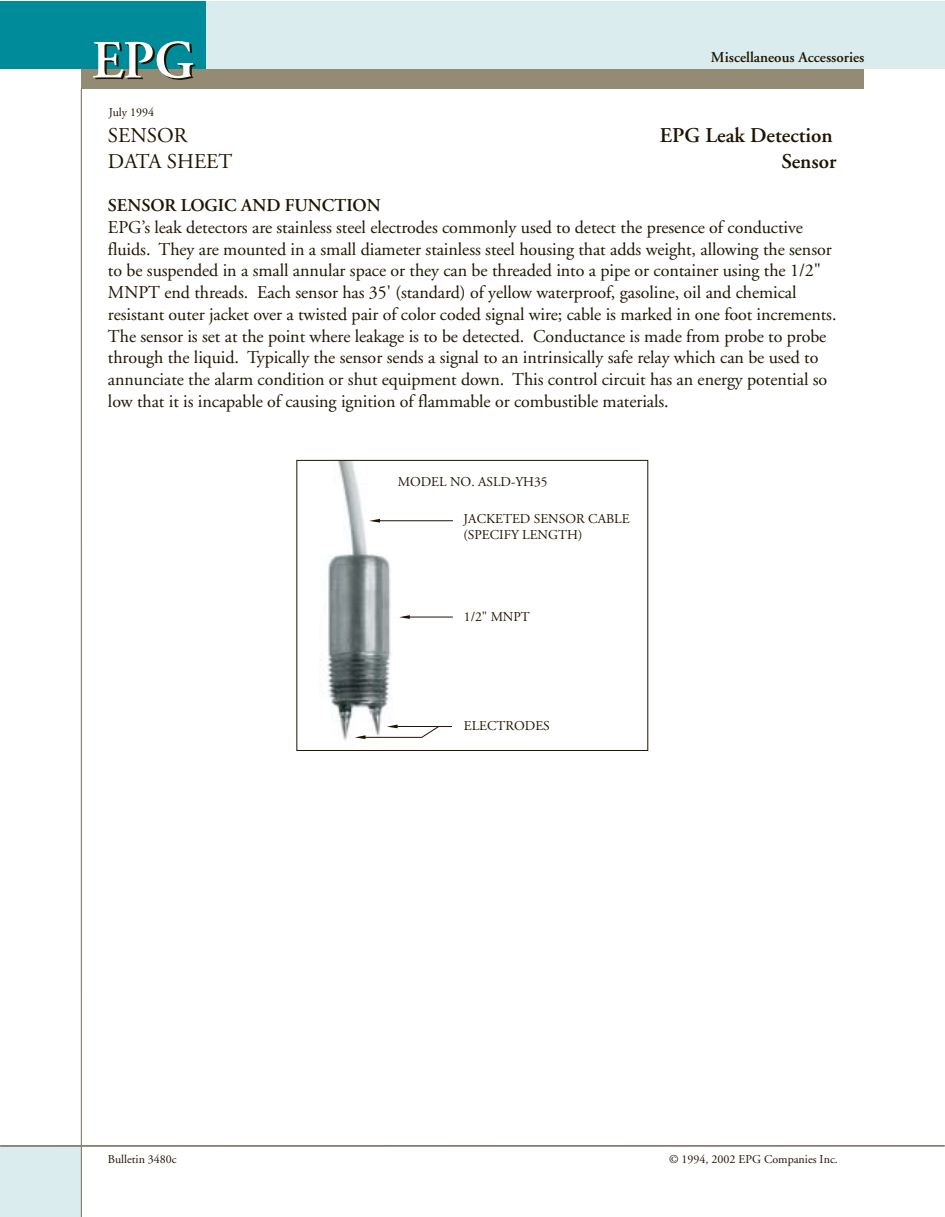
<style>
.page{position:relative;width:945px;height:1217px;background:#fff}
.page>*{position:absolute;margin:0;border:0;box-sizing:border-box;transform-origin:0 0}
.t1{font:600 53.55px "Adobe Garamond";color:#fff}
.t2{font:600 21px "Adobe Garamond";color:#1f1400}
.t3{font:21px "Adobe Garamond";color:#1f1400}
.t4{font:18px/21.8px "Adobe Garamond";letter-spacing:-.005em;color:#1f1400}
.t5{font:600 18px "Adobe Garamond";letter-spacing:-.005em;color:#1f1400}
.t6{font:600 15px "Adobe Garamond";color:#1f1400}
.t7{font:13.5px/16.5px "Adobe Garamond";color:#1f1400}
.t8{font:12px "Adobe Garamond";color:#1f1400}
</style>
<div class="page">
<div style="left:206px;top:2px;width:739px;height:67px;background:#dbecee"></div>
<div style="left:81px;top:69px;width:783px;height:20px;background:#948b75"></div>
<div style="left:0;top:1px;width:206px;height:68px;background:#008b9a"></div>
<div style="left:0;top:1146px;width:81px;height:70px;background:#dbecee"></div>
<hr style="left:0;top:1145px;width:945px;height:1px;background:#948b75">
<hr style="left:81px;top:89px;width:1px;height:1127px;background:#948b75">
<img style="left:320px;top:462px;width:109px;height:279px">
<svg style="left:421px;top:727px;width:18px;height:11px"></svg>
<hr style="left:396px;top:726px;width:56px;height:1px;background:#1f1400">
<hr style="left:363px;top:737px;width:59px;height:1px;background:#1f1400">
<svg style="left:387px;top:724px;width:11px;height:4px"></svg>
<svg style="left:355px;top:735px;width:11px;height:4px"></svg>
<hr style="left:375px;top:520px;width:78px;height:1px;background:#1f1400">
<svg style="left:369px;top:519px;width:11px;height:3px"></svg>
<hr style="left:405px;top:617px;width:48px;height:1px;background:#1f1400">
<svg style="left:399px;top:615px;width:11px;height:4px"></svg>
<div style="left:296px;top:460px;width:352px;height:291px;border:1px solid #1f1400"></div>
<h1 class="t1" style="left:92px;top:39px;width:104px">EPG</h1>
<p class="t6" style="left:711px;top:51px;width:155px">Miscellaneous Accessories</p>
<p class="t8" style="left:109px;top:107px;width:47px">July 1994</p>
<p class="t3" style="left:108px;top:127px;width:81px">SENSOR</p>
<p class="t2" style="left:660px;top:127px;width:174px">EPG Leak Detection</p>
<p class="t3" style="left:108px;top:152px;width:126px">DATA SHEET</p>
<p class="t2" style="left:781px;top:152px;width:57px">Sensor</p>
<p class="t5" style="left:108px;top:198px;width:274px">SENSOR LOGIC AND FUNCTION</p>
<p class="t4" style="left:108px;top:218px;width:730px">EPG’s leak detectors are stainless steel electrodes commonly used to detect the presence of conductive fluids. They are mounted in a small diameter stainless steel housing that adds weight, allowing the sensor to be suspended in a small annular space or they can be threaded into a pipe or container using the 1/2" MNPT end threads. Each sensor has 35' (standard) of yellow waterproof, gasoline, oil and chemical resistant outer jacket over a twisted pair of color coded signal wire; cable is marked in one foot increments.<br>The sensor is set at the point where leakage is to be detected. Conductance is made from probe to probe through the liquid. Typically the sensor sends a signal to an intrinsically safe relay which can be used to annunciate the alarm condition or shut equipment down. This control circuit has an energy potential so low that it is incapable of causing ignition of flammable or combustible materials.</p>
<p class="t7" style="left:398px;top:475px;width:151px">MODEL NO. ASLD-YH35</p>
<p class="t7" style="left:464px;top:511px;width:167px">JACKETED SENSOR CABLE (SPECIFY LENGTH)</p>
<p class="t7" style="left:464px;top:609px;width:67px">1/2" MNPT</p>
<p class="t8" style="left:108px;top:1154px;width:70px">Bulletin 3480c</p>
<p class="t7" style="left:464px;top:718px;width:87px">ELECTRODES</p>
<p class="t8" style="left:669px;top:1154px;width:170px">© 1994, 2002 EPG Companies Inc.</p>
</div>
